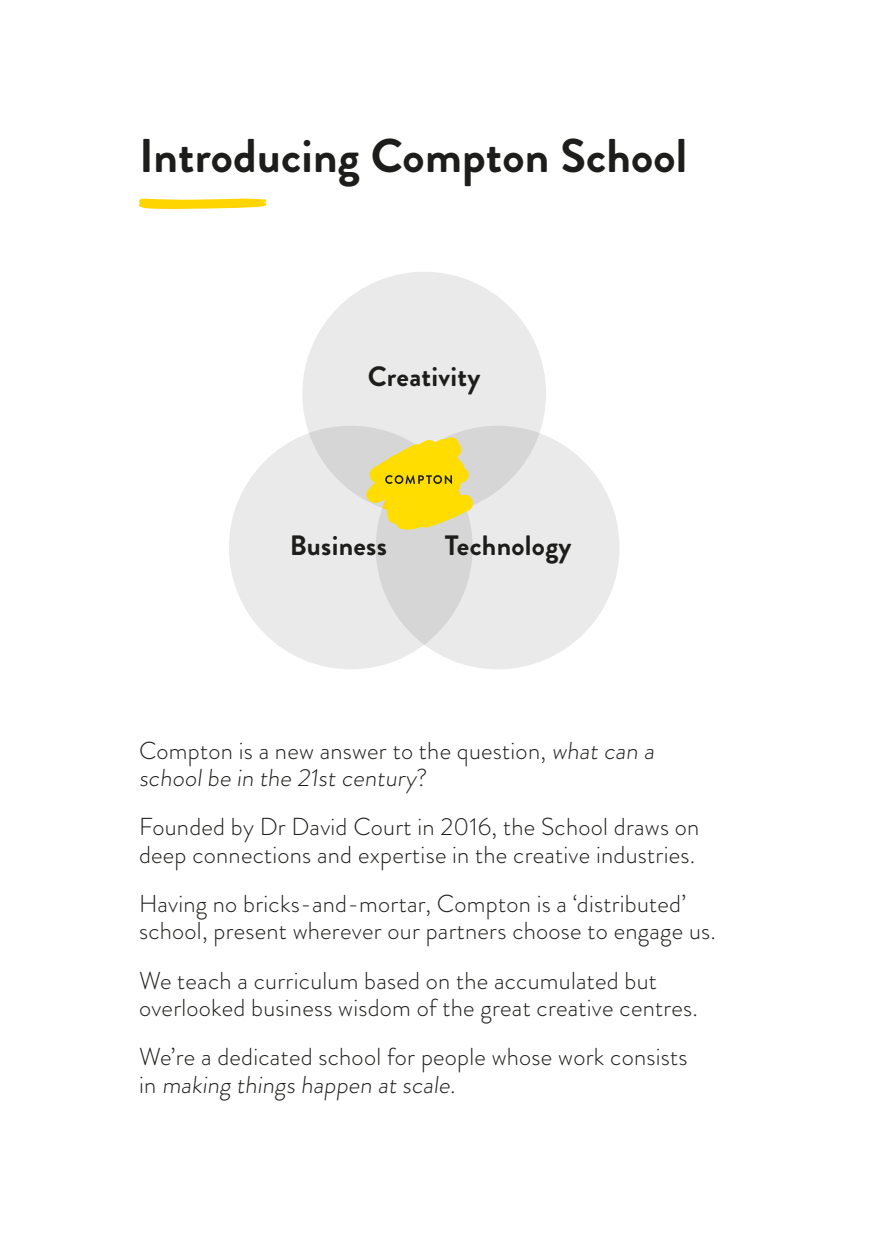
<style>
.page{position:relative;width:874px;height:1241px;background:#fff}
.page>*{position:absolute;margin:0;border:0;box-sizing:border-box;transform-origin:0 0}
._111{font:700 47.25px "Brandon Grotesque";letter-spacing:.005em;color:#1d1d1b}
.Paragraph_Style_2{font:700 28px "Brandon Grotesque";letter-spacing:.01em;color:#1d1d1b}
.Paragraph_Style_13{font:300 24.5px/27.1px "Brandon Grotesque";letter-spacing:.01em;color:#1d1d1b}
</style>
<div class="page">
<svg style="left:139px;top:198px;width:127px;height:11px"></svg>
<div style="left:302px;top:272px;width:243px;height:243px;background:#eaeaea;border-radius:50%"></div>
<div style="left:375px;top:425px;width:244px;height:244px;background:#eaeaea;border-radius:50%"></div>
<div style="left:229px;top:425px;width:243px;height:244px;background:#eaeaea;border-radius:50%"></div>
<div style="left:375px;top:450px;width:97px;height:194px;background:#d6d6d6;border-radius:50%"></div>
<svg style="left:309px;top:426px;width:230px;height:104px"></svg>
<h1 class="_111" style="left:139px;top:123px;width:549px">Introducing Compton School</h1>
<h1 class="Paragraph_Style_2" style="left:368px;top:357px;width:114px">Creativity</h1>
<h1 class="Paragraph_Style_2" style="left:289px;top:525px;width:99px">Business</h1>
<h1 class="Paragraph_Style_2" style="left:444px;top:525px;width:128px">Technology</h1>
<p class="Paragraph_Style_13" style="left:139px;top:736px;width:520px">Compton is a new answer to the question, what can a school be in the 21st century?</p>
<p class="Paragraph_Style_13" style="left:139px;top:813px;width:561px">Founded by Dr David Court in 2016, the School draws on deep connections and expertise in the creative industries.</p>
<p class="Paragraph_Style_13" style="left:139px;top:890px;width:578px">Having no bricks-and-mortar, Compton is a ‘distributed’ school, present wherever our partners choose to engage us.</p>
<p class="Paragraph_Style_13" style="left:139px;top:966px;width:560px">We teach a curriculum based on the accumulated but overlooked business wisdom of the great creative centres.</p>
<p class="Paragraph_Style_13" style="left:139px;top:1043px;width:549px">We’re a dedicated school for people whose work consists i n making things happen at scale.</p>
</div>
